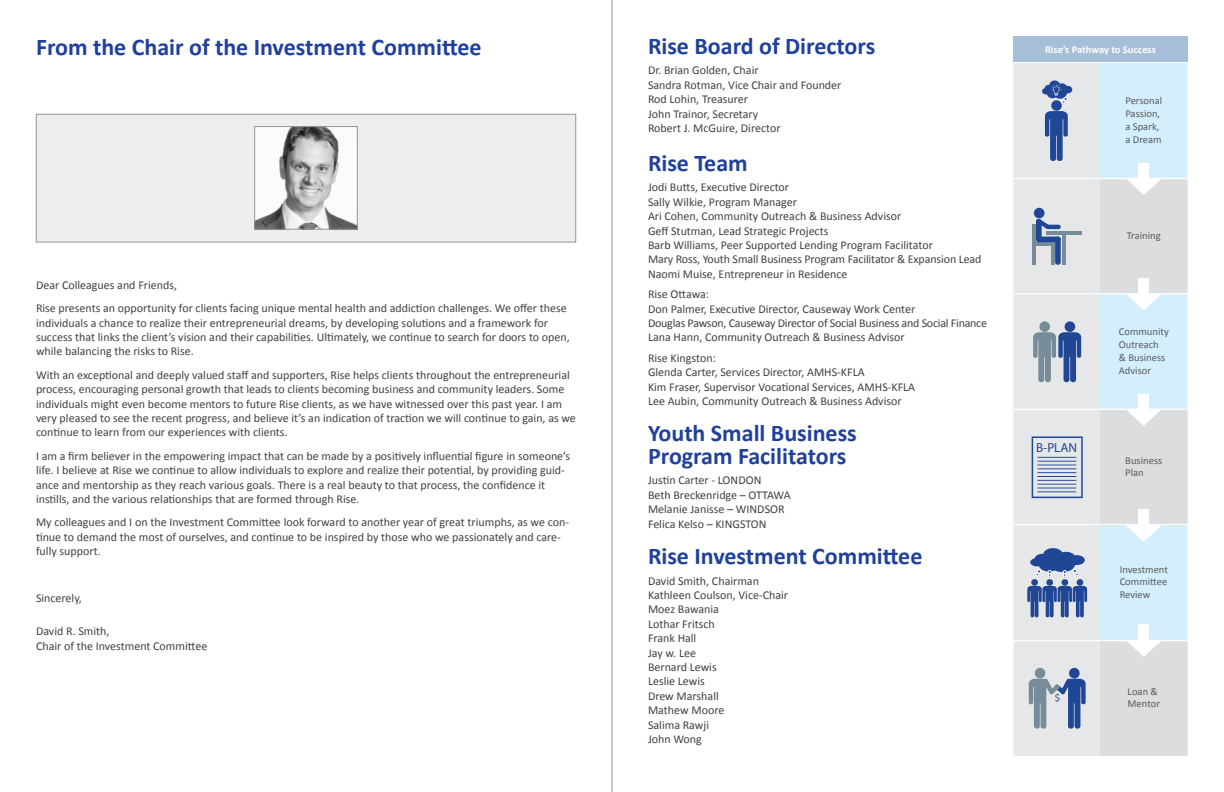
<style>
.page{position:relative;width:1224px;height:792px;background:#fff}
.page>*{position:absolute;margin:0;border:0;box-sizing:border-box;transform-origin:0 0}
.t1{font:700 24px/23px "Calibri";color:#1f419b}
.t2{font:13.1px "Myriad Pro";color:#1f4796}
.t3{font:12px/14.4px "Calibri";color:#414042}
.t4{font:10.6px/12.7px "Calibri";color:#595a5c}
.t5{font:10.6px "Calibri";color:#1f4796}
.t6{font:700 10.5px "Calibri";color:#fff}
</style>
<div class="page">
<div style="left:36px;top:114px;width:540px;height:128px;background:#edeeee"></div>
<div style="left:36px;top:114px;width:540px;height:128px;border:1px solid #939598"></div>
<img style="left:256px;top:128px;width:100px;height:99px">
<div style="left:254px;top:126px;width:104px;height:103px;border:1px solid #939598"></div>
<div style="left:1014px;top:179px;width:87px;height:115px;background:#e6e7e8"></div>
<div style="left:1014px;top:63px;width:87px;height:116px;background:#e6e7e8"></div>
<div style="left:1014px;top:294px;width:87px;height:116px;background:#e6e7e8"></div>
<div style="left:1014px;top:525px;width:87px;height:116px;background:#e6e7e8"></div>
<div style="left:1014px;top:410px;width:87px;height:115px;background:#e6e7e8"></div>
<div style="left:1014px;top:641px;width:87px;height:115px;background:#e6e7e8"></div>
<div style="left:1051px;top:100px;width:11px;height:11px;background:#1f4796;border-radius:50%"></div>
<svg style="left:1045px;top:111px;width:23px;height:50px"></svg>
<svg style="left:1042px;top:81px;width:31px;height:23px"></svg>
<div style="left:1034px;top:208px;width:11px;height:10px;background:#1f4796;border-radius:50%"></div>
<hr style="left:1033px;top:224px;width:3px;height:21px;background:#768c99">
<hr style="left:1033px;top:242px;width:22px;height:3px;background:#768c99">
<hr style="left:1033px;top:244px;width:3px;height:21px;background:#768c99">
<hr style="left:1052px;top:244px;width:3px;height:21px;background:#768c99">
<hr style="left:1046px;top:231px;width:36px;height:3px;background:#768c99">
<hr style="left:1062px;top:234px;width:4px;height:31px;background:#768c99">
<div style="left:1055px;top:237px;width:6px;height:28px;background:#1f4796;border-radius:3px"></div>
<div style="left:1036px;top:237px;width:25px;height:5px;background:#1f4796;border-radius:3px"></div>
<div style="left:1036px;top:219px;width:6px;height:23px;background:#1f4796;border-radius:3px"></div>
<svg style="left:1036px;top:219px;width:14px;height:10px"></svg>
<hr style="left:1046px;top:225px;width:15px;height:4px;background:#1f4796;border-radius:2px">
<div style="left:1039px;top:321px;width:11px;height:11px;background:#768c99;border-radius:50%"></div>
<div style="left:1065px;top:321px;width:10px;height:11px;background:#1f4796;border-radius:50%"></div>
<svg style="left:1033px;top:332px;width:48px;height:50px"></svg>
<div style="left:1031px;top:579px;width:7px;height:7px;background:#1f4796;border-radius:50%"></div>
<div style="left:1046px;top:579px;width:7px;height:7px;background:#1f4796;border-radius:50%"></div>
<div style="left:1061px;top:579px;width:7px;height:7px;background:#1f4796;border-radius:50%"></div>
<div style="left:1077px;top:579px;width:6px;height:7px;background:#1f4796;border-radius:50%"></div>
<svg style="left:1027px;top:586px;width:60px;height:31px"></svg>
<svg style="left:1030px;top:548px;width:55px;height:31px"></svg>
<div style="left:1032px;top:436px;width:51px;height:62px;border:2px solid #1f4796"></div>
<hr style="left:1037px;top:457px;width:39px;height:1px;background:#1f4796">
<hr style="left:1037px;top:461px;width:39px;height:1px;background:#1f4796">
<hr style="left:1037px;top:465px;width:39px;height:1px;background:#1f4796">
<hr style="left:1037px;top:468px;width:39px;height:1px;background:#1f4796">
<hr style="left:1037px;top:472px;width:39px;height:1px;background:#1f4796">
<hr style="left:1037px;top:476px;width:39px;height:1px;background:#1f4796">
<hr style="left:1037px;top:480px;width:39px;height:1px;background:#1f4796">
<hr style="left:1037px;top:484px;width:39px;height:1px;background:#1f4796">
<hr style="left:1037px;top:488px;width:39px;height:1px;background:#1f4796">
<hr style="left:1037px;top:491px;width:39px;height:1px;background:#1f4796">
<div style="left:1069px;top:668px;width:11px;height:10px;background:#1f4796;border-radius:50%"></div>
<div style="left:1035px;top:668px;width:10px;height:10px;background:#768c99;border-radius:50%"></div>
<svg style="left:1029px;top:679px;width:57px;height:50px"></svg>
<div style="left:1101px;top:63px;width:86px;height:116px;background:#d4effc"></div>
<div style="left:1100px;top:63px;width:87px;height:116px;border:1px solid #d4effc"></div>
<div style="left:1101px;top:179px;width:86px;height:115px;background:#dcddde"></div>
<div style="left:1101px;top:294px;width:86px;height:116px;background:#d4effc"></div>
<div style="left:1100px;top:294px;width:87px;height:116px;border:1px solid #d4effc"></div>
<div style="left:1101px;top:525px;width:86px;height:116px;background:#d4effc"></div>
<div style="left:1100px;top:525px;width:87px;height:116px;border:1px solid #d4effc"></div>
<div style="left:1101px;top:410px;width:86px;height:115px;background:#dcddde"></div>
<div style="left:1101px;top:641px;width:86px;height:115px;background:#dcddde"></div>
<div style="left:1138px;top:163px;width:11px;height:16px;background:#fff"></div>
<svg style="left:1126px;top:179px;width:35px;height:16px"></svg>
<div style="left:1138px;top:278px;width:11px;height:16px;background:#fff"></div>
<svg style="left:1126px;top:294px;width:36px;height:16px"></svg>
<div style="left:1138px;top:394px;width:11px;height:15px;background:#fff"></div>
<svg style="left:1127px;top:410px;width:34px;height:16px"></svg>
<div style="left:1138px;top:510px;width:11px;height:15px;background:#fff"></div>
<svg style="left:1126px;top:525px;width:36px;height:17px"></svg>
<div style="left:1138px;top:625px;width:11px;height:15px;background:#fff"></div>
<svg style="left:1127px;top:641px;width:34px;height:16px"></svg>
<hr style="left:1014px;top:178px;width:173px;height:1px;background:#fff">
<hr style="left:1014px;top:293px;width:173px;height:1px;background:#fff">
<hr style="left:1014px;top:409px;width:173px;height:1px;background:#fff">
<hr style="left:1014px;top:524px;width:173px;height:1px;background:#fff">
<hr style="left:1014px;top:640px;width:173px;height:1px;background:#fff">
<div style="left:1013px;top:36px;width:175px;height:26px;background:#a6bfd8"></div>
<hr style="left:612px;top:0;width:1px;height:792px;background:#939598">
<h1 class="t1" style="left:36px;top:35px;width:447px">From the Chair of the Investment Committee</h1>
<p class="t3" style="left:36px;top:273px;width:532px;line-height:23.4px">Dear Colleagues and Friends,<br>Rise presents an opportunity for clients facing unique mental health and addiction challenges. We offer these</p>
<p class="t3" style="left:36px;top:315px;width:535px">individuals a chance to realize their entrepreneurial dreams, by developing solutions and a framework for success that links the client’s vision and their capabilities. Ultimately, we continue to search for doors to open, while balancing the risks to Rise.</p>
<p class="t3" style="left:36px;top:368px;width:541px">With an exceptional and deeply valued staff and supporters, Rise helps clients throughout the entrepreneurial process, encouraging personal growth that leads to clients becoming business and community leaders. Some individuals might even become mentors to future Rise clients, as we have witnessed over this past year. I am very pleased to see the recent progress, and believe it’s an indication of traction we will continue to gain, as we continue to learn from our experiences with clients.</p>
<p class="t3" style="left:36px;top:449px;width:536px">I am a firm believer in the empowering impact that can be made by a positively influential figure in someone’s life. I believe at Rise we continue to allow individuals to explore and realize their potential, by providing guid&shy;ance and mentorship as they reach various goals. There is a real beauty to that process, the confidence it instills, and the various relationships that are formed through Rise.</p>
<p class="t3" style="left:36px;top:515px;width:535px">My colleagues and I on the Investment Committee look forward to another year of great triumphs, as we con&shy;tinue to demand the most of ourselves, and continue to be inspired by those who we passionately and care&shy;fully support.</p>
<p class="t3" style="left:36px;top:591px;width:47px">Sincerely,</p>
<p class="t3" style="left:36px;top:624px;width:173px">David R. Smith,<br>Chair of the Investment Committee</p>
<h1 class="t1" style="left:648px;top:35px;width:229px">Rise Board of Directors</h1>
<p class="t3" style="left:648px;top:63px;width:195px">Dr. Brian Golden, Chair<br>Sandra Rotman, Vice Chair and Founder<br>Rod Lohin, Treasurer<br>John Trainor, Secretary<br>Robert J. McGuire, Director</p>
<h1 class="t1" style="left:648px;top:152px;width:101px">Rise Team</h1>
<p class="t3" style="left:648px;top:180px;width:335px">Jodi Butts, Executive Director<br>Sally Wilkie, Program Manager<br>Ari Cohen, Community Outreach &amp; Business Advisor<br>Geff Stutman, Lead Strategic Projects<br>Barb Williams, Peer Supported Lending Program Facilitator<br>Mary Ross, Youth Small Business Program Facilitator &amp; Expansion Lead Naomi Muise, Entrepreneur in Residence</p>
<p class="t3" style="left:648px;top:287px;width:341px">Rise Ottawa:<br>Don Palmer, Executive Director, Causeway Work Center<br>Douglas Pawson, Causeway Director of Social Business and Social Finance Lana Hann, Community Outreach &amp; Business Advisor</p>
<p class="t3" style="left:648px;top:351px;width:269px">Rise Kingston:<br>Glenda Carter, Services Director, AMHS-KFLA<br>Kim Fraser, Supervisor Vocational Services, AMHS-KFLA Lee Aubin, Community Outreach &amp; Business Advisor</p>
<h1 class="t1" style="left:648px;top:422px;width:210px">Youth Small Business<br>Program Facilitators</h1>
<p class="t3" style="left:648px;top:473px;width:144px">Justin Carter - LONDON<br>Beth Breckenridge – OTTAWA<br>Melanie Janisse – WINDSOR<br>Felica Kelso – KINGSTON</p>
<h1 class="t1" style="left:648px;top:545px;width:276px">Rise Investment Committee</h1>
<p class="t3" style="left:648px;top:574px;width:142px">David Smith, Chairman<br>Kathleen Coulson, Vice-Chair<br>Moez Bawania<br>Lothar Fritsch<br>Frank Hall<br>Jay w. Lee<br>Bernard Lewis<br>Leslie Lewis<br>Drew Marshall<br>Mathew Moore<br>Salima Rawji<br>John Wong</p>
<p class="t6" style="left:1045px;top:43px;width:112px">Rise’s Pathway to Success</p>
<p class="t4" style="left:1125px;top:95px;width:38px">Personal<br>Passion, a Spark, a Dream</p>
<p class="t4" style="left:1127px;top:230px;width:35px">Training</p>
<p class="t2" style="left:1036px;top:440px;width:42px">B-PLAN</p>
<p class="t5" style="left:1055px;top:693px;width:7px">$</p>
<p class="t4" style="left:1119px;top:326px;width:52px">Community<br>Outreach<br>&amp; Business<br>Advisor</p>
<p class="t4" style="left:1125px;top:454px;width:38px">Business<br>Plan</p>
<p class="t4" style="left:1120px;top:563px;width:50px;text-align:justify">Investment Committee Review</p>
<p class="t4" style="left:1128px;top:685px;width:34px">Loan &amp;<br>Mentor</p>
</div>
